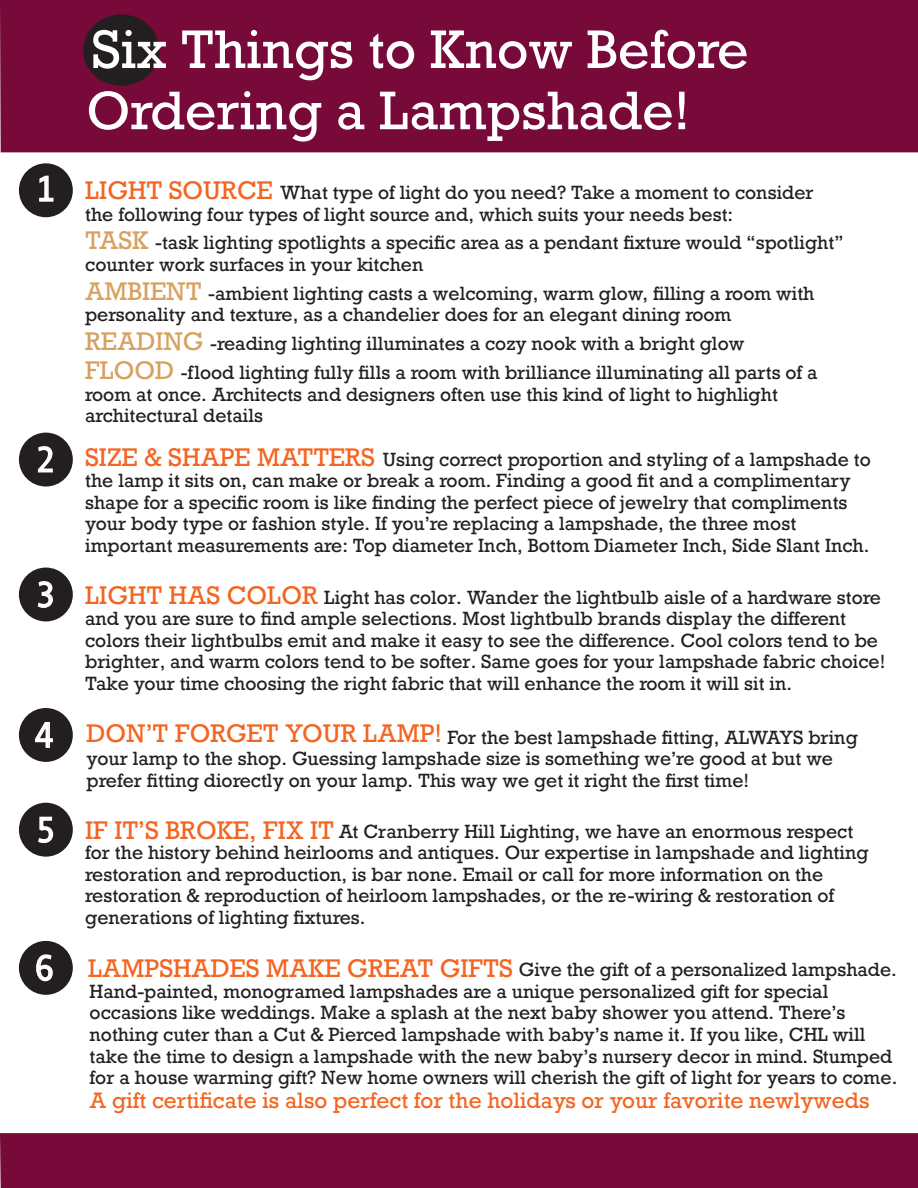
<style>
.page{position:relative;width:918px;height:1188px;background:#fff}
.page>*{position:absolute;margin:0;border:0;box-sizing:border-box;transform-origin:0 0}
.t1{font:51px/61.2px "Rockwell";color:#fff}
.t2{font:35.4px "Andale Mono";color:#fff}
.t3{font:24px "Rockwell";color:#f36521}
.t4{font:21px "Rockwell";color:#f36521}
.t5{font:18px/21.6px "Rockwell";color:#231f20}
.s1{font-size:24px;color:#d7a15f}
</style>
<div class="page">
<div style="left:0;top:0;width:918px;height:152px;background:#770a39"></div>
<div style="left:83px;top:14px;width:77px;height:72px;background:#231f20;border-radius:50%"></div>
<div style="left:0;top:1133px;width:918px;height:55px;background:#770a39"></div>
<div style="left:19px;top:163px;width:54px;height:54px;background:#231f20;border-radius:50%"></div>
<svg style="left:39px;top:175px;width:15px;height:27px"></svg>
<div style="left:19px;top:433px;width:54px;height:54px;background:#231f20;border-radius:50%"></div>
<svg style="left:37px;top:446px;width:16px;height:27px"></svg>
<div style="left:19px;top:568px;width:54px;height:53px;background:#231f20;border-radius:50%"></div>
<svg style="left:37px;top:581px;width:16px;height:27px"></svg>
<div style="left:19px;top:708px;width:54px;height:54px;background:#231f20;border-radius:50%"></div>
<svg style="left:35px;top:722px;width:18px;height:26px"></svg>
<div style="left:19px;top:803px;width:54px;height:54px;background:#231f20;border-radius:50%"></div>
<svg style="left:38px;top:816px;width:16px;height:28px"></svg>
<div style="left:19px;top:941px;width:54px;height:54px;background:#231f20;border-radius:50%"></div>
<svg style="left:36px;top:954px;width:17px;height:28px"></svg>
<h1 class="t1" style="left:86px;top:20px;width:664px">Six Things to Know Before<br>Ordering a Lampshade!</h1>
<h2 class="t2" style="left:35px;top:166px;width:23px">1</h2>
<h3 class="t3" style="left:85px;top:175px;width:189px">LIGHT SOURCE</h3>
<p class="t5" style="left:85px;top:182px;width:730px;text-indent:195px">What type of light do you need? Take a moment to consider the following four types of light source and, which suits your needs best:</p>
<p class="t5" style="left:85px;top:232px;width:760px"><span class="s1">TASK</span> -task lighting spotlights a specific area as a pendant fixture would “spotlight” counter work surfaces in your kitchen</p>
<p class="t5" style="left:85px;top:283px;width:731px"><span class="s1">AMBIENT</span> -ambient lighting casts a welcoming, warm glow, filling a room with personality and texture, as a chandelier does for an elegant dining room</p>
<p class="t5" style="left:85px;top:330px;width:734px;line-height:28.8px"><span class="s1">READING</span> -reading lighting illuminates a cozy nook with a bright glow<br><span class="s1">FLOOD</span> -flood lighting fully fills a room with brilliance illuminating all parts of a</p>
<p class="t5" style="left:85px;top:384px;width:694px">room at once. Architects and designers often use this kind of light to highlight architectural details</p>
<h2 class="t2" style="left:35px;top:437px;width:23px">2</h2>
<h3 class="t3" style="left:85px;top:442px;width:291px">SIZE &amp; SHAPE MATTERS</h3>
<p class="t5" style="left:85px;top:449px;width:787px;text-indent:298px">Using correct proportion and styling of a lampshade to the lamp it sits on, can make or break a room. Finding a good fit and a complimentary shape for a specific room is like finding the perfect piece of jewelry that compliments your body type or fashion style. If you’re replacing a lampshade, the three most important measurements are: Top diameter Inch, Bottom Diameter Inch, Side Slant Inch.</p>
<h2 class="t2" style="left:35px;top:571px;width:23px">3</h2>
<h3 class="t3" style="left:85px;top:580px;width:234px">LIGHT HAS COLOR</h3>
<p class="t5" style="left:85px;top:587px;width:802px;text-indent:239px">Light has color. Wander the lightbulb aisle of a hardware store and you are sure to find ample selections. Most lightbulb brands display the different colors their lightbulbs emit and make it easy to see the difference. Cool colors tend to be brighter, and warm colors tend to be softer. Same goes for your lampshade fabric choice!<br>Take your time choosing the right fabric that will enhance the room it will sit in.</p>
<h2 class="t2" style="left:34px;top:712px;width:23px">4</h2>
<h3 class="t3" style="left:87px;top:719px;width:357px">DON’T FORGET YOUR LAMP!</h3>
<p class="t5" style="left:87px;top:727px;width:773px;text-indent:361px">For the best lampshade fitting, ALWAYS bring your lamp to the shop. Guessing lampshade size is something we’re good at but we prefer fitting diorectly on your lamp. This way we get it right the first time!</p>
<h2 class="t2" style="left:35px;top:807px;width:23px">5</h2>
<h3 class="t3" style="left:85px;top:815px;width:250px">IF IT’S BROKE, FIX IT</h3>
<p class="t5" style="left:85px;top:821px;width:785px;text-indent:254px">At Cranberry Hill Lighting, we have an enormous respect for the history behind heirlooms and antiques. Our expertise in lampshade and lighting restoration and reproduction, is bar none. Email or call for more information on the restoration &amp; reproduction of heirloom lampshades, or the re-wiring &amp; restoration of generations of lighting fixtures.</p>
<h2 class="t2" style="left:34px;top:945px;width:23px">6</h2>
<h3 class="t3" style="left:88px;top:954px;width:426px">LAMPSHADES MAKE GREAT GIFTS</h3>
<p class="t5" style="left:90px;top:959px;width:809px;text-indent:429px">Give the gift of a personalized lampshade.<br>Hand-painted, monogramed lampshades are a unique personalized gift for special occasions like weddings. Make a splash at the next baby shower you attend. There’s nothing cuter than a Cut &amp; Pierced lampshade with baby’s name it. If you like, CHL will take the time to design a lampshade with the new baby’s nursery decor in mind. Stumped for a house warming gift? New home owners will cherish the gift of light for years to come.</p>
<p class="t4" style="left:90px;top:1087px;width:781px">A gift certificate is also perfect for the holidays or your favorite newlyweds</p>
</div>
